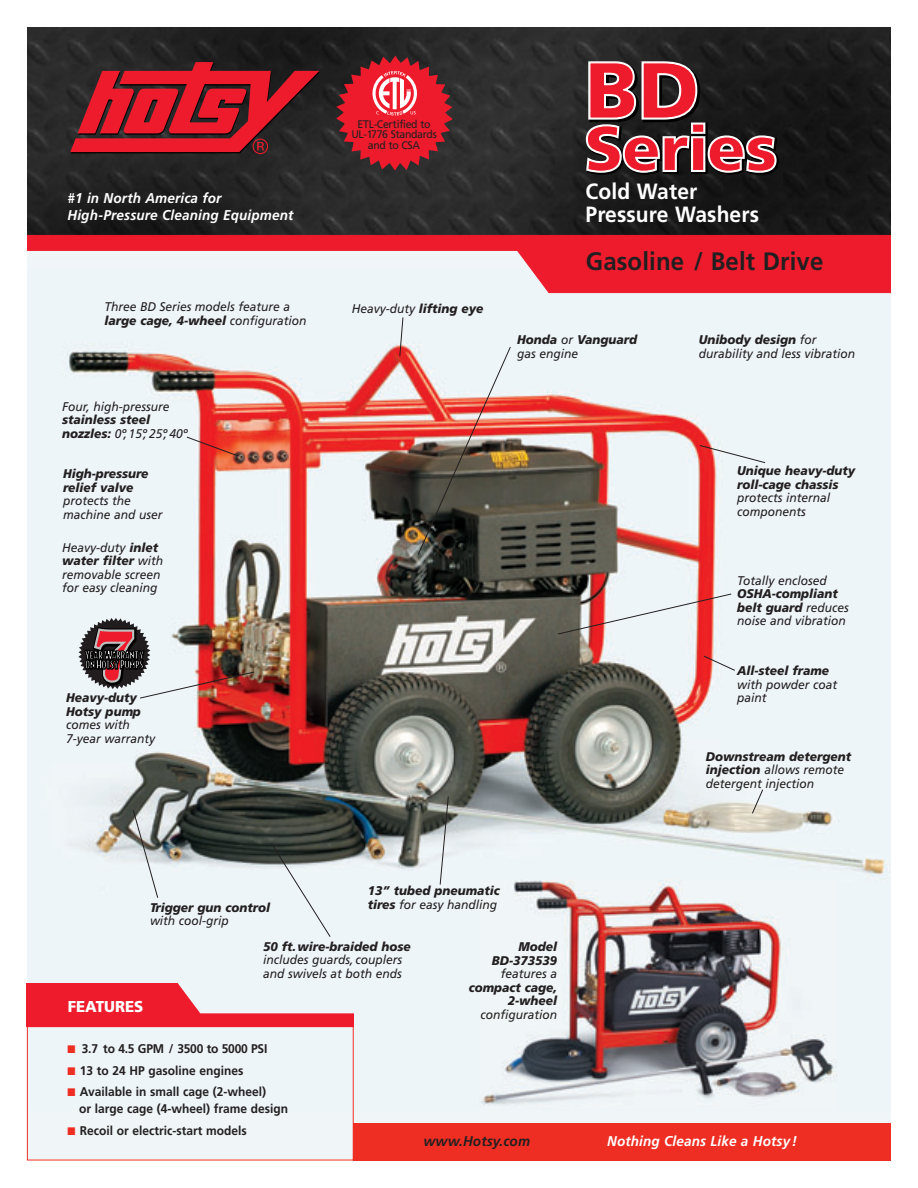
<style>
.page{position:relative;width:918px;height:1188px;background:#fff}
.page>*{position:absolute;margin:0;border:0;box-sizing:border-box;transform-origin:0 0}
.t1{font:700 25.2px "Frutiger";letter-spacing:.005em;color:#231f20;scale:.95 1}
.t2{font:700 22.05px/22.5px "Frutiger";letter-spacing:.005em;color:#fff;scale:.95 1}
.t3{font:900 15.75px "Frutiger";color:#fff;scale:.95 1}
.t4{font:italic 700 14.1px/16.5px "Frutiger";letter-spacing:.01em;color:#fff;scale:.95 1}
.t5{font:italic 700 14.1px "Frutiger";letter-spacing:.01em;color:#231f20;scale:.95 1}
.t6{font:italic 12.6px/13.5px "Frutiger";color:#231f20;scale:.95 1}
.t7{font:italic 900 12.6px/13.5px "Frutiger";color:#231f20;scale:.95 1}
.t8{font:700 12.6px/16.5px "Frutiger";color:#231f20;scale:.95 1}
.t9{font:10.95px/10.5px "Frutiger";letter-spacing:-.03em;color:#231f20;text-align:center;scale:.95 1}
.s1{font-weight:900}
.s2{font-weight:400}
.s3{color:#ee2e22}
</style>
<div class="page">
<img style="left:27px;top:294px;width:864px;height:864px">
<img style="left:27px;top:27px;width:864px;height:207px">
<svg style="left:584px;top:60px;width:197px;height:117px;background:#7a393e"></svg>
<svg style="left:70px;top:62px;width:250px;height:92px;background:#921e27"></svg>
<div style="left:354px;top:1123px;width:537px;height:38px;background:#ee2e22"></div>
<div style="left:27px;top:1026px;width:327px;height:134px;border:1px solid #ee2e22"></div>
<img style="left:479px;top:879px;width:358px;height:229px">
<svg style="left:186px;top:436px;width:53px;height:21px"></svg>
<svg style="left:399px;top:317px;width:5px;height:40px"></svg>
<img style="left:417px;top:346px;width:94px;height:210px">
<svg style="left:699px;top:445px;width:67px;height:19px"></svg>
<svg style="left:557px;top:593px;width:175px;height:42px;background:#d2b6b7"></svg>
<svg style="left:439px;top:796px;width:10px;height:89px"></svg>
<svg style="left:270px;top:842px;width:61px;height:96px;background:#c1c8c9"></svg>
<svg style="left:132px;top:809px;width:27px;height:90px;background:#c3c9ca"></svg>
<img style="left:78px;top:618px;width:177px;height:81px">
<svg style="left:751px;top:789px;width:13px;height:25px"></svg>
<svg style="left:703px;top:655px;width:33px;height:16px"></svg>
<svg style="left:27px;top:234px;width:864px;height:60px;fill:#ee1b2c"></svg>
<svg style="left:27px;top:984px;width:326px;height:43px;background:#ee6572"></svg>
<svg style="left:336px;top:56px;width:117px;height:114px;background:#b02d37"></svg>
<p class="t4" style="left:67px;top:191px;width:239px">#1 in North America for<br>High-Pressure Cleaning Equipment</p>
<p class="t6" style="left:105px;top:301px;width:214px">Three BD Series models feature a <span class="s1">large cage, 4-wheel</span> configuration</p>
<p class="t6" style="left:62px;top:401px;width:114px">Four, high-pressure</p>
<p class="t7" style="left:62px;top:414px;width:134px">stainless steel nozzles: <span class="s2">0º,15º, 25º, 40º</span></p>
<p class="t7" style="left:63px;top:468px;width:92px">High-pressure relief valve</p>
<p class="t6" style="left:63px;top:495px;width:106px">protects the machine and user</p>
<p class="t6" style="left:62px;top:541px;width:108px">Heavy-duty <span class="s1">inlet water filter</span> with removable screen for easy cleaning</p>
<p class="t7" style="left:66px;top:692px;width:80px">Heavy-duty<br>Hotsy pump</p>
<p class="t6" style="left:66px;top:719px;width:95px">comes with<br>7-year warranty</p>
<p class="t7" style="left:150px;top:901px;width:128px">Trigger gun control</p>
<p class="t6" style="left:150px;top:915px;width:85px">with cool-grip</p>
<p class="t9" style="left:351px;top:119px;width:91px">ETL-Certified to<br>UL-1776 Standards and to CSA</p>
<p class="t6" style="left:352px;top:303px;width:140px">Heavy-duty <span class="s1">lifting eye</span></p>
<h2 class="t2" style="left:586px;top:182px;width:184px">Cold Water<br>Pressure Washers</h2>
<h1 class="t1" style="left:586px;top:251px;width:251px">Gasoline / Belt Drive</h1>
<p class="t7" style="left:517px;top:334px;width:128px">Honda <span class="s2">or</span> Vanguard <span class="s2">gas engine</span></p>
<p class="t6" style="left:699px;top:334px;width:166px"><span class="s1">Unibody design</span> for durability and less vibration</p>
<p class="t7" style="left:368px;top:885px;width:141px">13” tubed pneumatic tires <span class="s2">for easy handling</span></p>
<p class="t7" style="left:737px;top:465px;width:126px">Unique heavy-duty roll-cage chassis</p>
<p class="t6" style="left:737px;top:492px;width:99px">protects internal components</p>
<p class="t6" style="left:737px;top:575px;width:96px">Totally enclosed</p>
<p class="t6" style="left:737px;top:588px;width:119px"><span class="s1">OSHA-compliant belt guard</span> reduces noise and vibration</p>
<p class="t7" style="left:737px;top:665px;width:98px">All-steel frame</p>
<p class="t6" style="left:737px;top:679px;width:107px">with powder coat paint</p>
<p class="t6" style="left:706px;top:750px;width:154px"><span class="s1">Downstream detergent injection</span> allows remote detergent injection</p>
<p class="t3" style="left:68px;top:1000px;width:81px">FEATURES</p>
<p class="t7" style="left:263px;top:941px;width:157px">50 ft.wire-braided hose</p>
<p class="t6" style="left:263px;top:954px;width:148px">includes guards, couplers and swivels at both ends</p>
<p class="t8" style="left:67px;top:1041px;width:212px"><span class="s3">■</span> 3.7 to 4.5 GPM / 3500 to 5000 PSI</p>
<p class="t8" style="left:67px;top:1064px;width:187px"><span class="s3">■</span> 13 to 24 HP gasoline engines</p>
<p class="t8" style="left:79px;top:1085px;width:222px;text-indent:-12px"><span class="s3">■</span> Available in small cage (2-wheel)<br>or large cage (4-wheel) frame design</p>
<p class="t8" style="left:67px;top:1124px;width:191px"><span class="s3">■</span> Recoil or electric-start models</p>
<p class="t7" style="left:492px;top:941px;width:70px;text-align:right">Model<br>BD-373539</p>
<p class="t6" style="left:501px;top:968px;width:61px">features a</p>
<p class="t7" style="left:469px;top:982px;width:95px;text-align:right">compact cage,<br>2-wheel</p>
<p class="t6" style="left:481px;top:1009px;width:82px">configuration</p>
<p class="t5" style="left:423px;top:1135px;width:114px">www.Hotsy.com</p>
<p class="t4" style="left:607px;top:1134px;width:202px">Nothing Cleans Like a Hotsy!</p>
</div>
